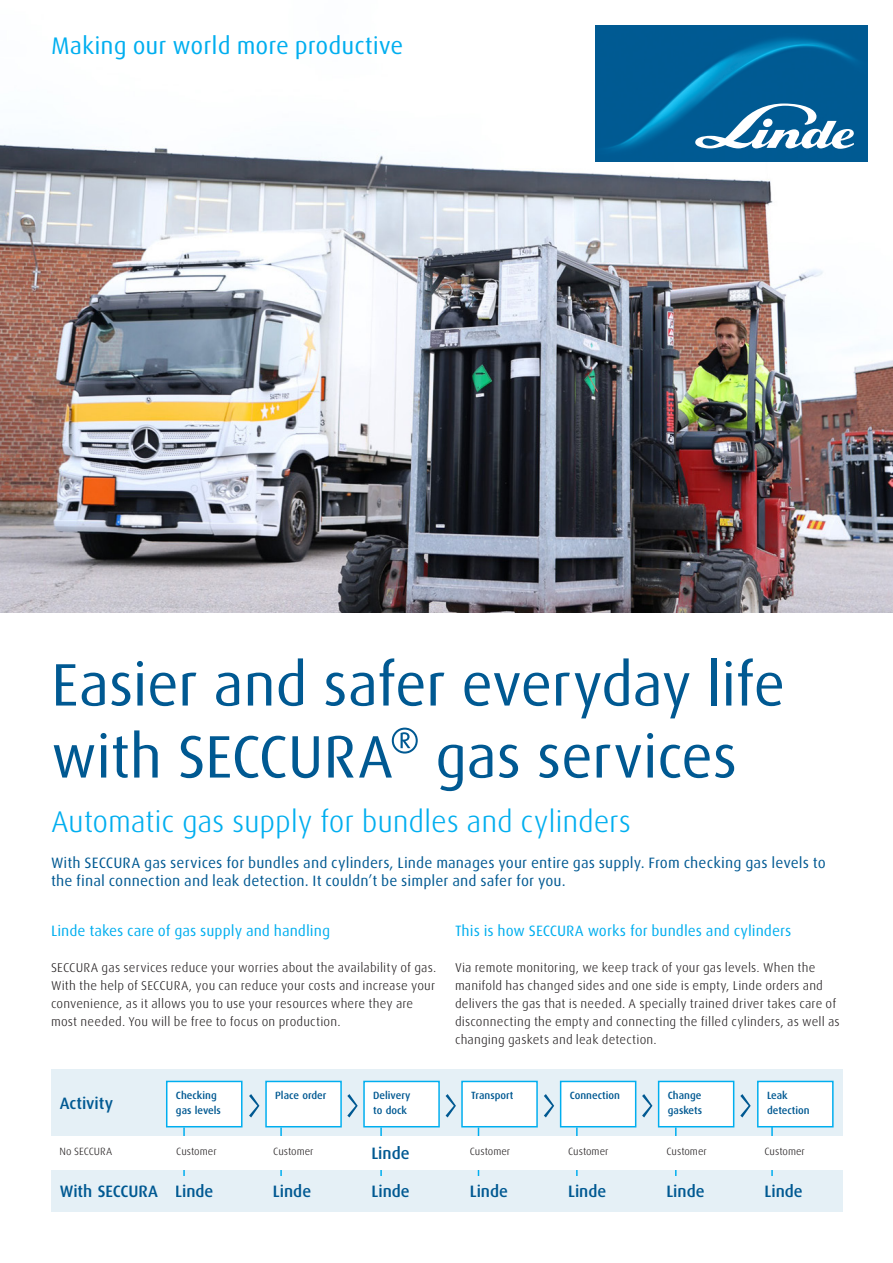
<style>
.page{position:relative;width:893px;height:1263px;background:#fff}
.page>*{position:absolute;margin:0;border:0;box-sizing:border-box;transform-origin:0 0}
._001C_Head_28pt_Blue{font:60px/72px "Linde Dax Global";letter-spacing:-.02em;color:#005992}
._001C_Head_28pt_Blue-2{font:300 30px "Linde Dax Global";letter-spacing:-.01em;color:#00aeef}
.Naming_12_16_8{font:24px "Linde Dax Global";color:#00aeef}
.Diagram_Left_Aligned_7_9_8{font:500 16.5px "Linde Dax Global";color:#005992}
._001C_Head_28pt_Blue-3{font:15px/18px "Linde Dax Global";letter-spacing:.005em;color:#005992}
._003_Subhead_Cyan{font:15px "Linde Dax Global";color:#00aeef}
._003_Copy{font:300 12.75px/18px "Linde Dax Global";letter-spacing:.015em;color:#231f20}
.Diagram_Left_Aligned_7_9_8-2{font:500 10.5px/14.7px "Linde Dax Global";color:#005992}
.Diagram_Left_Aligned_7_9_8-3{font:300 10.5px "Linde Dax Global";color:#231f20}
</style>
<div class="page">
<img style="left:0;top:25px;width:893px;height:587px">
<img style="left:595px;top:25px;width:272px;height:136px">
<svg style="left:695px;top:104px;width:160px;height:45px"></svg>
<div style="left:51px;top:1069px;width:792px;height:143px;background:#e5f0f6"></div>
<hr style="left:675px;top:1127px;width:2px;height:67px;background:#00aeef">
<hr style="left:576px;top:1127px;width:2px;height:67px;background:#00aeef">
<hr style="left:183px;top:1127px;width:2px;height:64px;background:#00aeef">
<hr style="left:280px;top:1127px;width:2px;height:67px;background:#00aeef">
<hr style="left:380px;top:1127px;width:2px;height:67px;background:#00aeef">
<div style="left:167px;top:1081px;width:75px;height:46px;background:#fff"></div>
<div style="left:166px;top:1081px;width:77px;height:46px;border:2px solid #00aeef"></div>
<div style="left:167px;top:1176px;width:77px;height:32px;background:#e5f0f6"></div>
<div style="left:264px;top:1176px;width:78px;height:32px;background:#e5f0f6"></div>
<div style="left:266px;top:1081px;width:75px;height:46px;background:#fff"></div>
<div style="left:265px;top:1081px;width:77px;height:46px;border:2px solid #00aeef"></div>
<div style="left:363px;top:1176px;width:77px;height:32px;background:#e5f0f6"></div>
<div style="left:364px;top:1081px;width:75px;height:46px;background:#fff"></div>
<div style="left:363px;top:1081px;width:77px;height:46px;border:2px solid #00aeef"></div>
<hr style="left:478px;top:1127px;width:1px;height:67px;background:#00aeef">
<div style="left:461px;top:1176px;width:77px;height:32px;background:#e5f0f6"></div>
<div style="left:462px;top:1081px;width:75px;height:46px;background:#fff"></div>
<div style="left:461px;top:1081px;width:77px;height:46px;border:2px solid #00aeef"></div>
<div style="left:560px;top:1176px;width:77px;height:32px;background:#e5f0f6"></div>
<div style="left:561px;top:1081px;width:75px;height:46px;background:#fff"></div>
<div style="left:560px;top:1081px;width:76px;height:46px;border:2px solid #00aeef"></div>
<div style="left:658px;top:1176px;width:77px;height:32px;background:#e5f0f6"></div>
<div style="left:659px;top:1081px;width:75px;height:46px;background:#fff"></div>
<div style="left:658px;top:1081px;width:76px;height:46px;border:2px solid #00aeef"></div>
<hr style="left:771px;top:1125px;width:2px;height:67px;background:#00aeef">
<div style="left:756px;top:1176px;width:77px;height:32px;background:#e5f0f6"></div>
<div style="left:758px;top:1081px;width:75px;height:46px;background:#fff"></div>
<div style="left:757px;top:1081px;width:77px;height:46px;border:2px solid #00aeef"></div>
<svg style="left:249px;top:1094px;width:10px;height:23px"></svg>
<svg style="left:347px;top:1094px;width:11px;height:23px"></svg>
<svg style="left:446px;top:1094px;width:10px;height:23px"></svg>
<svg style="left:544px;top:1094px;width:10px;height:23px"></svg>
<svg style="left:642px;top:1094px;width:10px;height:23px"></svg>
<svg style="left:740px;top:1094px;width:11px;height:23px"></svg>
<div style="left:51px;top:1136px;width:792px;height:33px;background:#fff"></div>
<p class="Naming_12_16_8" style="left:51px;top:32px;width:354px">Making our world more productive</p>
<p class="_001C_Head_28pt_Blue" style="left:51px;top:649px;width:736px">Easier and safer everyday life with SECCURA® gas services</p>
<p class="_001C_Head_28pt_Blue-2" style="left:51px;top:804px;width:581px">Automatic gas supply for bundles and cylinders</p>
<p class="_001C_Head_28pt_Blue-3" style="left:51px;top:853px;width:776px">With SECCURA gas services for bundles and cylinders, Linde manages your entire gas supply. From checking gas levels to the final connection and leak detection. It couldn’t be simpler and safer for you.</p>
<p class="_003_Subhead_Cyan" style="left:51px;top:922px;width:281px">Linde takes care of gas supply and handling</p>
<p class="_003_Copy" style="left:51px;top:959px;width:387px">SECCURA gas services reduce your worries about the availability of gas.<br>With the help of SECCURA, you can reduce your costs and increase your convenience, as it allows you to use your resources where they are most needed. You will be free to focus on production.</p>
<p class="_003_Subhead_Cyan" style="left:455px;top:922px;width:338px">This is how SECCURA works for bundles and cylinders</p>
<p class="_003_Copy" style="left:455px;top:959px;width:386px">Via remote monitoring, we keep track of your gas levels. When the manifold has changed sides and one side is empty, Linde orders and delivers the gas that is needed. A specially trained driver takes care of disconnecting the empty and connecting the filled cylinders, as well as changing gaskets and leak detection.</p>
<p class="Diagram_Left_Aligned_7_9_8" style="left:60px;top:1094px;width:55px">Activity</p>
<p class="Diagram_Left_Aligned_7_9_8-2" style="left:176px;top:1088px;width:42px">Checking</p>
<p class="Diagram_Left_Aligned_7_9_8-2" style="left:176px;top:1103px;width:46px">gas levels</p>
<p class="Diagram_Left_Aligned_7_9_8-2" style="left:275px;top:1088px;width:52px">Place order</p>
<p class="Diagram_Left_Aligned_7_9_8-2" style="left:373px;top:1088px;width:39px">Delivery</p>
<p class="Diagram_Left_Aligned_7_9_8-2" style="left:373px;top:1103px;width:35px">to dock</p>
<p class="Diagram_Left_Aligned_7_9_8-2" style="left:471px;top:1088px;width:44px">Transport</p>
<p class="Diagram_Left_Aligned_7_9_8-2" style="left:570px;top:1088px;width:52px">Connection</p>
<p class="Diagram_Left_Aligned_7_9_8-2" style="left:668px;top:1088px;width:36px">Change gaskets</p>
<p class="Diagram_Left_Aligned_7_9_8-2" style="left:767px;top:1088px;width:44px">Leak detection</p>
<p class="Diagram_Left_Aligned_7_9_8-3" style="left:60px;top:1145px;width:54px">No SECCURA</p>
<p class="Diagram_Left_Aligned_7_9_8-3" style="left:176px;top:1145px;width:42px">Customer</p>
<p class="Diagram_Left_Aligned_7_9_8" style="left:371px;top:1143px;width:40px">Linde</p>
<p class="Diagram_Left_Aligned_7_9_8-3" style="left:273px;top:1145px;width:42px">Customer</p>
<p class="Diagram_Left_Aligned_7_9_8-3" style="left:470px;top:1145px;width:42px">Customer</p>
<p class="Diagram_Left_Aligned_7_9_8-3" style="left:568px;top:1145px;width:42px">Customer</p>
<p class="Diagram_Left_Aligned_7_9_8-3" style="left:666px;top:1145px;width:42px">Customer</p>
<p class="Diagram_Left_Aligned_7_9_8-3" style="left:764px;top:1145px;width:42px">Customer</p>
<p class="Diagram_Left_Aligned_7_9_8" style="left:60px;top:1182px;width:100px">With SECCURA</p>
<p class="Diagram_Left_Aligned_7_9_8" style="left:175px;top:1182px;width:40px">Linde</p>
<p class="Diagram_Left_Aligned_7_9_8" style="left:273px;top:1182px;width:40px">Linde</p>
<p class="Diagram_Left_Aligned_7_9_8" style="left:371px;top:1182px;width:40px">Linde</p>
<p class="Diagram_Left_Aligned_7_9_8" style="left:470px;top:1182px;width:40px">Linde</p>
<p class="Diagram_Left_Aligned_7_9_8" style="left:568px;top:1182px;width:40px">Linde</p>
<p class="Diagram_Left_Aligned_7_9_8" style="left:666px;top:1182px;width:40px">Linde</p>
<p class="Diagram_Left_Aligned_7_9_8" style="left:764px;top:1182px;width:40px">Linde</p>
</div>
